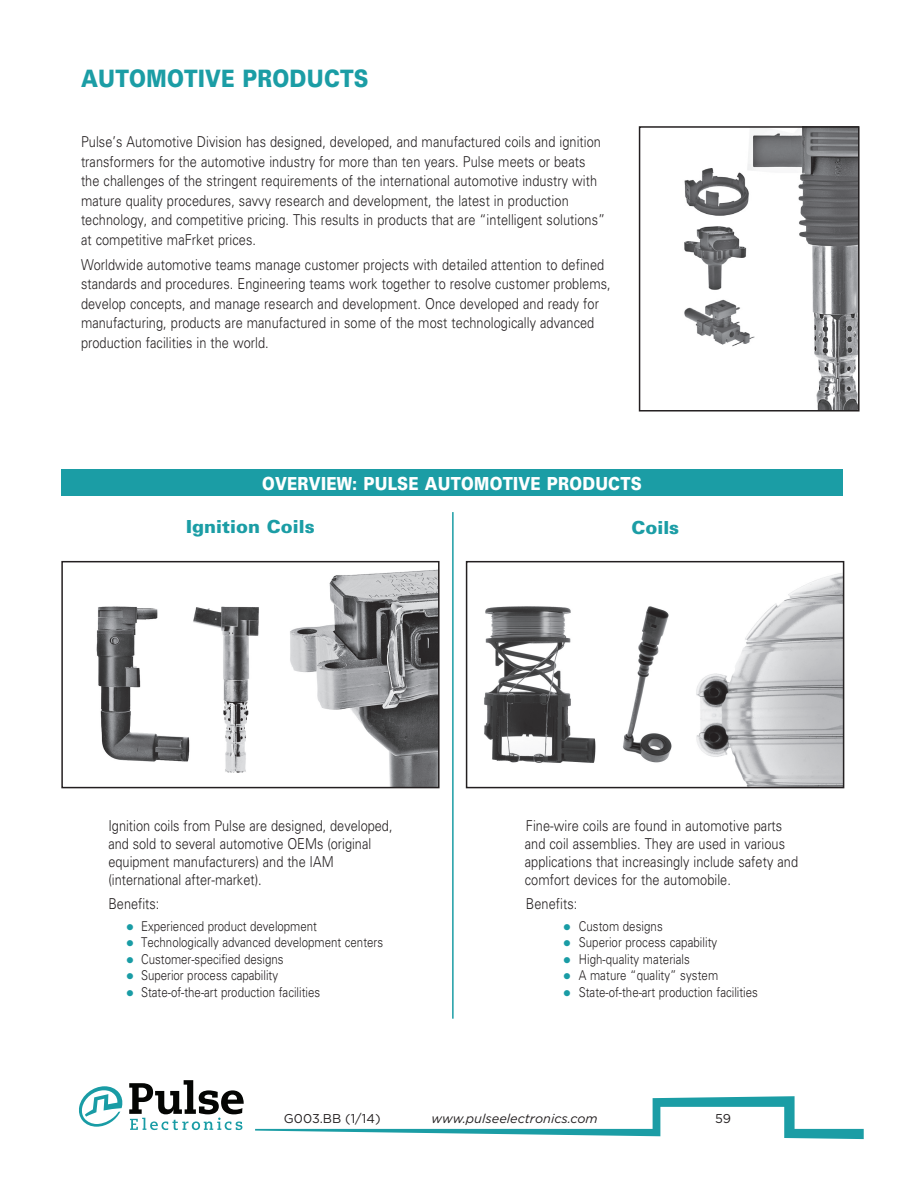
<style>
.page{position:relative;width:918px;height:1188px;background:#fff}
.page>*{position:absolute;margin:0;border:0;box-sizing:border-box;transform-origin:0 0}
.t1{font:900 24px "Univers";letter-spacing:.01em;color:#1b9da5;scale:.85 1}
.t2{font:900 18px "Univers";color:#fff;scale:.85 1}
.t3{font:900 18px "Univers";color:#1b9da5}
.t4{font:300 15px/19.5px "Univers";letter-spacing:.005em;color:#231f20;scale:.85 1}
.t5{font:300 13.5px "Univers";color:#231f20;scale:.85 1}
.t6{font:italic 12.75px "Gotham";color:#231f20}
.t7{font:12.75px "Gotham";color:#231f20}
.s1{color:#199ca5}
</style>
<div class="page">
<svg style="left:129px;top:1080px;width:115px;height:50px"></svg>
<svg style="left:79px;top:1086px;width:44px;height:41px"></svg>
<svg style="left:255px;top:1096px;width:609px;height:44px"></svg>
<img style="left:684px;top:129px;width:173px;height:280px">
<div style="left:639px;top:126px;width:221px;height:286px;border:2px solid #231f20"></div>
<div style="left:61px;top:469px;width:782px;height:27px;background:#1b9da5"></div>
<img style="left:96px;top:569px;width:341px;height:216px">
<div style="left:61px;top:561px;width:379px;height:227px;border:2px solid #231f20"></div>
<img style="left:484px;top:573px;width:357px;height:212px">
<div style="left:466px;top:561px;width:378px;height:227px;border:2px solid #231f20"></div>
<hr style="left:452px;top:512px;width:2px;height:507px;background:#1b9da5">
<h1 class="t1" style="left:81px;top:63px;width:340px">AUTOMOTIVE PRODUCTS</h1>
<p class="t4" style="left:81px;top:132px;width:618px">Pulse’s Automotive Division has designed, developed, and manufactured coils and ignition transformers for the automotive industry for more than ten years. Pulse meets or beats the challenges of the stringent requirements of the international automotive industry with mature quality procedures, savvy research and development, the latest in production technology, and competitive pricing. This results in products that are “intelligent solutions” at competitive maFrket prices.</p>
<p class="t4" style="left:81px;top:255px;width:625px">Worldwide automotive teams manage customer projects with detailed attention to defined standards and procedures. Engineering teams work together to resolve customer problems, develop concepts, and manage research and development. Once developed and ready for manufacturing, products are manufactured in some of the most technologically advanced production facilities in the world.</p>
<p class="t2" style="left:262px;top:472px;width:14px">OVERVIE</p>
<p class="t2" style="left:337px;top:472px;width:134px">W: PULSE AUTOMOTIVE</p>
<p class="t2" style="left:547px;top:472px;width:15px">PRODUCTS</p>
<p class="t3" style="left:186px;top:515px;width:130px">IGNITION COILS</p>
<p class="t3" style="left:631px;top:516px;width:50px">COILS</p>
<p class="t4" style="left:108px;top:817px;width:336px;line-height:18px">Ignition coils from Pulse are designed, developed, and sold to several automotive OEMs (original equipment manufacturers) and the IAM (international after-market).</p>
<p class="t4" style="left:108px;top:894px;width:62px">Benefits:</p>
<p class="t5" style="left:126px;top:918px;width:226px"><span class="s1">●</span> Experienced product development</p>
<p class="t5" style="left:126px;top:934px;width:304px"><span class="s1">●</span> Technologically advanced development centers</p>
<p class="t5" style="left:126px;top:951px;width:187px"><span class="s1">●</span> Customer-specified designs</p>
<p class="t5" style="left:126px;top:967px;width:180px"><span class="s1">●</span> Superior process capability</p>
<p class="t5" style="left:126px;top:984px;width:230px"><span class="s1">●</span> State-of-the-art production facilities</p>
<p class="t4" style="left:525px;top:817px;width:323px;line-height:18px">Fine-wire coils are found in automotive parts and coil assemblies. They are used in various applications that increasingly include safety and comfort devices for the automobile.</p>
<p class="t4" style="left:526px;top:894px;width:62px">Benefits:</p>
<p class="t5" style="left:563px;top:918px;width:119px"><span class="s1">●</span> Custom designs</p>
<p class="t5" style="left:563px;top:934px;width:183px"><span class="s1">●</span> Superior process capability</p>
<p class="t5" style="left:563px;top:951px;width:151px"><span class="s1">●</span> High-quality materials</p>
<p class="t5" style="left:563px;top:967px;width:184px"><span class="s1">●</span> A mature “quality” system</p>
<p class="t5" style="left:563px;top:984px;width:231px"><span class="s1">●</span> State-of-the-art production facilities</p>
<p class="t7" style="left:284px;top:1110px;width:98px">G003.BB (1/14)</p>
<p class="t6" style="left:431px;top:1110px;width:168px">www.pulseelectronics.com</p>
<p class="t7" style="left:715px;top:1110px;width:17px">59</p>
</div>
